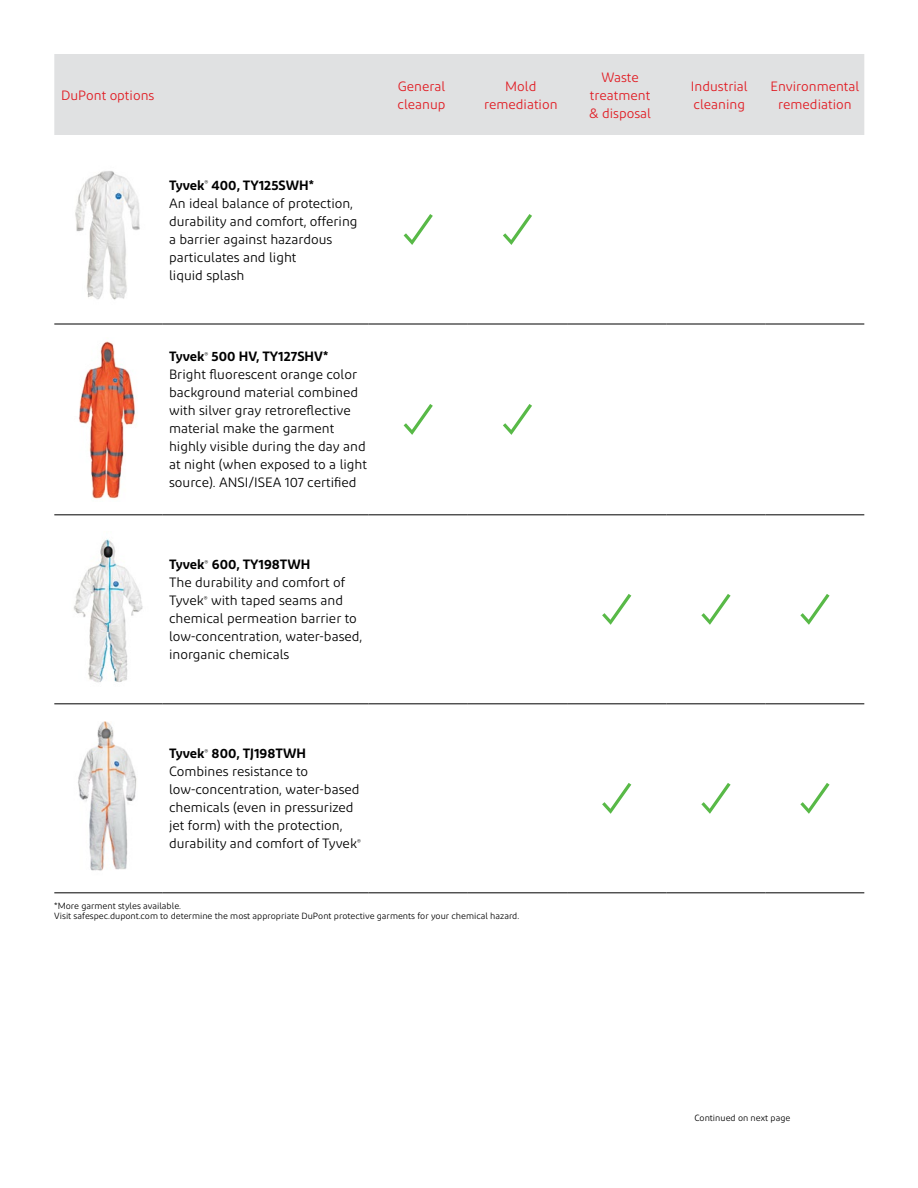
<style>
.page{position:relative;width:918px;height:1188px;background:#fff}
.page>*{position:absolute;margin:0;border:0;box-sizing:border-box;transform-origin:0 0}
.t1{font:13.5px/18px "Diodrum";color:#000}
.t2{font:13.5px/18px "Diodrum";color:#e11b22;text-align:center}
.t3{font:9px/10.5px "Diodrum";color:#000}
.s1{font-weight:600}
</style>
<div class="page">
<div style="left:54px;top:54px;width:810px;height:81px;background:#e0e1e2"></div>
<hr style="left:54px;top:324px;width:108px;height:1px;background:#000">
<hr style="left:162px;top:324px;width:207px;height:1px;background:#000">
<hr style="left:369px;top:324px;width:99px;height:1px;background:#000">
<hr style="left:468px;top:324px;width:99px;height:1px;background:#000">
<hr style="left:567px;top:324px;width:99px;height:1px;background:#000">
<hr style="left:666px;top:324px;width:100px;height:1px;background:#000">
<hr style="left:766px;top:324px;width:98px;height:1px;background:#000">
<hr style="left:54px;top:514px;width:108px;height:1px;background:#000">
<hr style="left:162px;top:514px;width:207px;height:1px;background:#000">
<hr style="left:369px;top:514px;width:99px;height:1px;background:#000">
<hr style="left:468px;top:514px;width:99px;height:1px;background:#000">
<hr style="left:567px;top:514px;width:99px;height:1px;background:#000">
<hr style="left:666px;top:514px;width:100px;height:1px;background:#000">
<hr style="left:766px;top:514px;width:98px;height:1px;background:#000">
<hr style="left:54px;top:703px;width:108px;height:1px;background:#000">
<hr style="left:162px;top:703px;width:207px;height:1px;background:#000">
<hr style="left:369px;top:703px;width:99px;height:1px;background:#000">
<hr style="left:468px;top:703px;width:99px;height:1px;background:#000">
<hr style="left:567px;top:703px;width:99px;height:1px;background:#000">
<hr style="left:666px;top:703px;width:100px;height:1px;background:#000">
<hr style="left:766px;top:703px;width:98px;height:1px;background:#000">
<hr style="left:54px;top:892px;width:108px;height:1px;background:#000">
<hr style="left:162px;top:892px;width:207px;height:1px;background:#000">
<hr style="left:369px;top:892px;width:99px;height:1px;background:#000">
<hr style="left:468px;top:892px;width:99px;height:1px;background:#000">
<hr style="left:567px;top:892px;width:99px;height:1px;background:#000">
<hr style="left:666px;top:892px;width:100px;height:1px;background:#000">
<hr style="left:766px;top:892px;width:98px;height:1px;background:#000">
<img style="left:75px;top:171px;width:65px;height:129px">
<svg style="left:404px;top:214px;width:29px;height:31px"></svg>
<svg style="left:503px;top:214px;width:29px;height:31px"></svg>
<img style="left:79px;top:341px;width:57px;height:158px">
<svg style="left:404px;top:404px;width:29px;height:31px"></svg>
<svg style="left:503px;top:404px;width:29px;height:31px"></svg>
<img style="left:73px;top:539px;width:70px;height:144px">
<svg style="left:602px;top:594px;width:29px;height:31px"></svg>
<svg style="left:701px;top:594px;width:30px;height:31px"></svg>
<svg style="left:800px;top:594px;width:30px;height:31px"></svg>
<img style="left:78px;top:721px;width:59px;height:150px">
<svg style="left:602px;top:783px;width:29px;height:31px"></svg>
<svg style="left:701px;top:783px;width:30px;height:31px"></svg>
<svg style="left:800px;top:783px;width:30px;height:31px"></svg>
<p class="t2" style="left:61px;top:86px;width:95px">DuPont options</p>
<p class="t2" style="left:398px;top:77px;width:50px;text-align:left">General cleanup</p>
<p class="t2" style="left:484px;top:77px;width:75px">Mold remediation</p>
<p class="t2" style="left:589px;top:68px;width:63px">Waste treatment &amp; disposal</p>
<p class="t2" style="left:691px;top:77px;width:58px;text-align:left">Industrial cleaning</p>
<p class="t2" style="left:770px;top:77px;width:91px">Environmental remediation</p>
<p class="t1" style="left:169px;top:176px;width:190px"><span class="s1">Tyvek</span><sup>®</sup> <span class="s1">400, TY125SWH*<br></span>An ideal balance of protection, durability and comfort, offering a barrier against hazardous particulates and light<br>liquid splash</p>
<p class="t1" style="left:169px;top:348px;width:200px"><span class="s1">Tyvek</span><sup>®</sup> <span class="s1">500 HV, TY127SHV*<br></span>Bright fluorescent orange color background material combined with silver gray retroreflective material make the garment highly visible during the day and at night (when exposed to a light source). ANSI/ISEA 107 certified</p>
<p class="t1" style="left:169px;top:555px;width:195px"><span class="s1">Tyvek</span><sup>®</sup> <span class="s1">600, TY198TWH<br></span>The durability and comfort of<br>Tyvek<sup>®</sup> with taped seams and chemical permeation barrier to low-concentration, water-based, inorganic chemicals</p>
<p class="t1" style="left:169px;top:744px;width:193px"><span class="s1">Tyvek</span><sup>®</sup> <span class="s1">800, TJ198TWH<br></span>Combines resistance to low-concentration, water-based chemicals (even in pressurized jet form) with the protection, durability and comfort of Tyvek<sup>®</sup></p>
<p class="t3" style="left:54px;top:900px;width:467px">*More garment styles available.<br>Visit safespec.dupont.com to determine the most appropriate DuPont protective garments for your chemical hazard.</p>
<p class="t3" style="left:694px;top:1112px;width:97px">Continued on next page</p>
</div>
